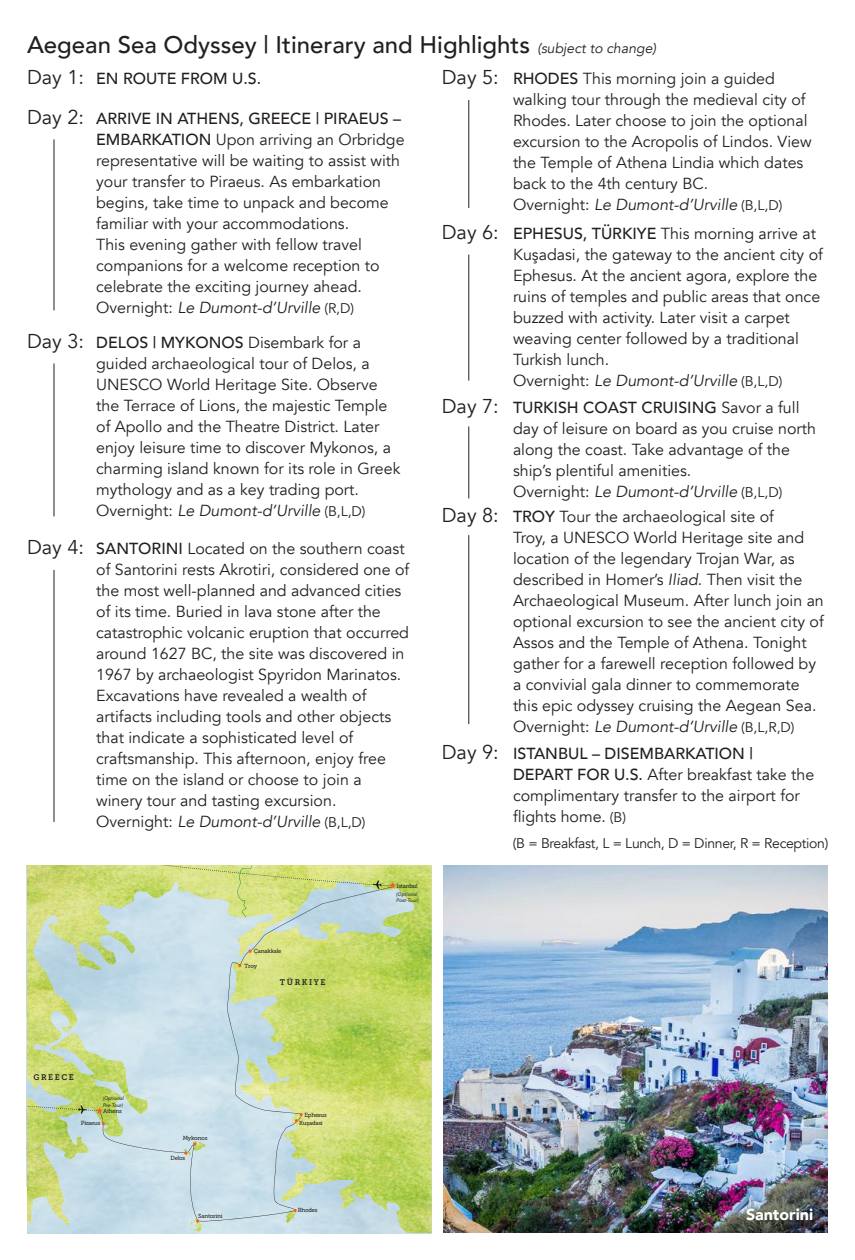
<style>
.page{position:relative;width:855px;height:1260px;background:#fff}
.page>*{position:absolute;margin:0;border:0;box-sizing:border-box;transform-origin:0 0}
.t1{font:500 24px "Avenir";color:#241f1f}
.t2{font:16px/21px "Avenir";color:#241f1f}
.t3{font:500 16px "Avenir";color:#241f1f}
.t4{font:900 16px "Avenir";color:#fff}
.t5{font:14px "Avenir";letter-spacing:-.02em;color:#241f1f}
.t6{font:8.2px "Museo Slab 700";letter-spacing:.2em;color:#232727}
.t7{font:5.8px "Museo Slab 500";letter-spacing:-.04em;color:#232727}
.t8{font:italic 500 5px/6.8px "Avenir";letter-spacing:.01em;color:#232727}
.s1{font-weight:400;font-style:italic;font-size:14px}
.s2{font-weight:400;font-size:20px}
.s3{font-size:20px}
.s4{font-weight:500}
.s5{font-style:italic}
.s6{font-size:14px}
</style>
<div class="page">
<img style="left:27px;top:865px;width:405px;height:368px">
<img style="left:184px;top:1221px;width:113px;height:2px">
<img style="left:27px;top:918px;width:121px;height:308px">
<svg style="left:100px;top:918px;width:292px;height:303px;background:#c8dcb7"></svg>
<svg style="left:27px;top:1062px;width:75px;height:52px;background:#c1d582"></svg>
<svg style="left:295px;top:1113px;width:8px;height:9px"></svg>
<svg style="left:193px;top:1142px;width:3px;height:4px"></svg>
<svg style="left:184px;top:1151px;width:3px;height:4px"></svg>
<svg style="left:196px;top:1219px;width:3px;height:4px"></svg>
<svg style="left:27px;top:865px;width:369px;height:53px;background:#cddc98"></svg>
<hr style="left:54px;top:139px;width:1px;height:171px;background:#241f1f">
<hr style="left:468px;top:100px;width:1px;height:108px;background:#241f1f">
<hr style="left:54px;top:363px;width:1px;height:153px;background:#241f1f">
<hr style="left:54px;top:570px;width:1px;height:252px;background:#241f1f">
<hr style="left:468px;top:535px;width:1px;height:189px;background:#241f1f">
<hr style="left:468px;top:426px;width:1px;height:72px;background:#241f1f">
<hr style="left:468px;top:255px;width:1px;height:126px;background:#241f1f">
<img style="left:443px;top:865px;width:385px;height:368px">
<h1 class="t1" style="left:27px;top:24px;width:631px">Aegean Sea Odyssey | Itinerary and Highlights <span class="s1">(subject to change)</span></h1>
<p class="t3" style="left:27px;top:65px;width:236px"><span class="s2">Day 1:</span> EN ROUTE FROM U.S.</p>
<p class="t2" style="left:96px;top:108px;width:310px;text-indent:-69px"><span class="s3">Day 2:</span> <span class="s4">ARRIVE IN ATHENS, GREECE | PIRAEUS – EMBARKATION</span> Upon arriving an Orbridge representative will be waiting to assist with your transfer to Piraeus. As embarkation begins, take time to unpack and become familiar with your accommodations.<br>This evening gather with fellow travel companions for a welcome reception to celebrate the exciting journey ahead.<br>Overnight: <span class="s5">Le Dumont-d’Urville</span> <span class="s6">(R,D)</span></p>
<p class="t2" style="left:513px;top:69px;width:300px;text-indent:-71px"><span class="s3">Day 5:</span> <span class="s4">RHODES</span> This morning join a guided walking tour through the medieval city of Rhodes. Later choose to join the optional excursion to the Acropolis of Lindos. View the Temple of Athena Lindia which dates back to the 4th century BC.<br>Overnight: <span class="s5">Le Dumont-d’Urville</span> <span class="s6">(B,L,D)</span></p>
<p class="t2" style="left:513px;top:223px;width:311px;text-indent:-71px"><span class="s3">Day 6:</span> <span class="s4">EPHESUS, TÜRKIYE</span> This morning arrive at Kuşadasi, the gateway to the ancient city of Ephesus. At the ancient agora, explore the ruins of temples and public areas that once buzzed with activity. Later visit a carpet weaving center followed by a traditional Turkish lunch.<br>Overnight: <span class="s5">Le Dumont-d’Urville</span> <span class="s6">(B,L,D)</span></p>
<p class="t2" style="left:96px;top:332px;width:306px;text-indent:-69px"><span class="s3">Day 3:</span> <span class="s4">DELOS | MYKONOS</span> Disembark for a guided archaeological tour of Delos, a UNESCO World Heritage Site. Observe the Terrace of Lions, the majestic Temple of Apollo and the Theatre District. Later enjoy leisure time to discover Mykonos, a charming island known for its role in Greek mythology and as a key trading port.<br>Overnight: <span class="s5">Le Dumont-d’Urville</span> <span class="s6">(B,L,D)</span></p>
<p class="t2" style="left:96px;top:539px;width:315px;text-indent:-69px"><span class="s3">Day 4:</span> <span class="s4">SANTORINI</span> Located on the southern coast of Santorini rests Akrotiri, considered one of the most well-planned and advanced cities of its time. Buried in lava stone after the catastrophic volcanic eruption that occurred around 1627 BC, the site was discovered in 1967 by archaeologist Spyridon Marinatos.<br>Excavations have revealed a wealth of artifacts including tools and other objects that indicate a sophisticated level of craftsmanship. This afternoon, enjoy free time on the island or choose to join a winery tour and tasting excursion.<br>Overnight: <span class="s5">Le Dumont-d’Urville</span> <span class="s6">(B,L,D)</span></p>
<p class="t2" style="left:513px;top:397px;width:305px;text-indent:-71px"><span class="s3">Day 7:</span> <span class="s4">TURKISH COAST CRUISING</span> Savor a full day of leisure on board as you cruise north along the coast. Take advantage of the ship’s plentiful amenities.<br>Overnight: <span class="s5">Le Dumont-d’Urville</span> <span class="s6">(B,L,D)</span></p>
<p class="t2" style="left:513px;top:506px;width:312px;text-indent:-71px"><span class="s3">Day 8:</span> <span class="s4">TROY</span> Tour the archaeological site of<br>Troy, a UNESCO World Heritage site and location of the legendary Trojan War, as described in Homer’s <span class="s5">Iliad</span>. Then visit the Archaeological Museum. After lunch join an optional excursion to see the ancient city of Assos and the Temple of Athena. Tonight gather for a farewell reception followed by a convivial gala dinner to commemorate this epic odyssey cruising the Aegean Sea.<br>Overnight: <span class="s5">Le Dumont-d’Urville</span> <span class="s6">(B,L,R,D)</span></p>
<p class="t2" style="left:513px;top:744px;width:303px;text-indent:-71px"><span class="s3">Day 9:</span> <span class="s4">ISTANBUL – DISEMBARKATION | DEPART FOR U.S.</span> After breakfast take the complimentary transfer to the airport for flights home. <span class="s6">(B)</span></p>
<p class="t5" style="left:513px;top:834px;width:317px">(B = Breakfast, L = Lunch, D = Dinner, R = Reception)</p>
<p class="t7" style="left:396px;top:883px;width:23px">Istanbul</p>
<p class="t6" style="left:33px;top:1073px;width:42px">GREECE</p>
<p class="t8" style="left:103px;top:1095px;width:23px">(Optional<br>Pre-Tour)</p>
<p class="t7" style="left:103px;top:1108px;width:20px">Athens</p>
<p class="t7" style="left:81px;top:1120px;width:21px">Piraeus</p>
<p class="t7" style="left:254px;top:948px;width:29px">Çanakkale</p>
<p class="t6" style="left:280px;top:978px;width:47px">TÜRKIYE</p>
<p class="t7" style="left:245px;top:962px;width:14px">Troy</p>
<p class="t7" style="left:183px;top:1135px;width:26px">Mykonos</p>
<p class="t7" style="left:170px;top:1155px;width:16px">Delos</p>
<p class="t7" style="left:198px;top:1212px;width:26px">Santorini</p>
<p class="t7" style="left:305px;top:1111px;width:24px">Ephesus</p>
<p class="t7" style="left:299px;top:1120px;width:25px">Kuşadasi</p>
<p class="t7" style="left:298px;top:1207px;width:21px">Rhodes</p>
<p class="t8" style="left:396px;top:890px;width:24px">(Optional<br>Post-Tour)</p>
<p class="t4" style="left:746px;top:1200px;width:69px">Santorini</p>
</div>
